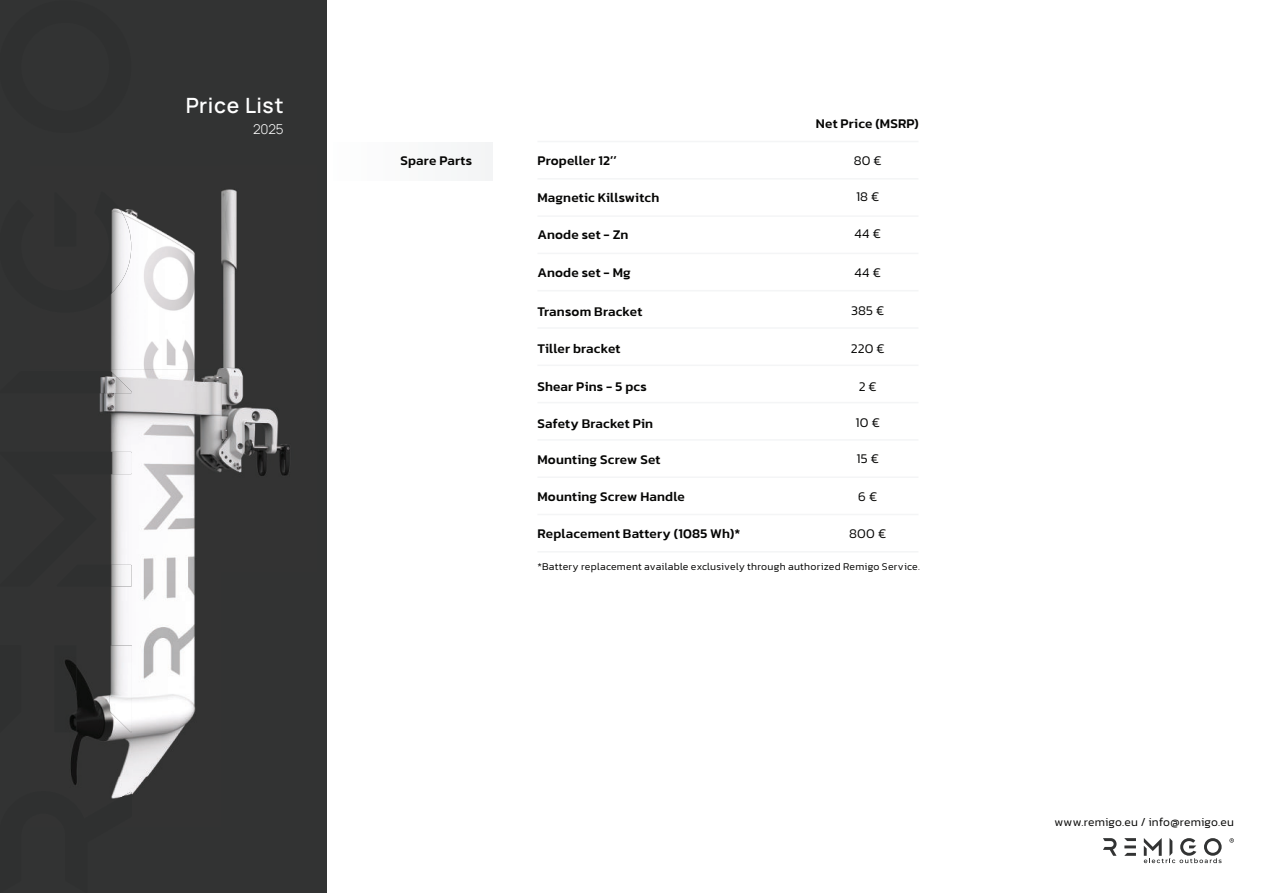
<style>
.page{position:relative;width:1263px;height:893px;background:#fff}
.page>*{position:absolute;margin:0;border:0;box-sizing:border-box;transform-origin:0 0}
.t1{font:600 21px "Manrope";letter-spacing:.025em;color:#fff}
.t2{font:500 13.5px "Kanit";letter-spacing:.015em;color:#050504}
.t3{font:300 13.5px "Kanit";letter-spacing:.015em;color:#050504}
.t4{font:300 13.5px "Manrope";color:#fff}
.t5{font:300 12px "Kanit";letter-spacing:.015em;color:#050504}
.t6{font:300 10.5px "Kanit";letter-spacing:.02em;color:#050504}
</style>
<div class="page">
<div style="left:0;top:0;width:326px;height:893px;background:#323333"></div>
<hr style="left:537px;top:141px;width:381px;height:1px;background:#f4f5f6">
<hr style="left:537px;top:178px;width:381px;height:2px;background:#f4f5f6">
<hr style="left:537px;top:215px;width:381px;height:2px;background:#f4f5f6">
<hr style="left:537px;top:253px;width:381px;height:1px;background:#f4f5f6">
<hr style="left:537px;top:290px;width:381px;height:1px;background:#f4f5f6">
<hr style="left:537px;top:327px;width:381px;height:2px;background:#f4f5f6">
<hr style="left:537px;top:402px;width:381px;height:1px;background:#f4f5f6">
<hr style="left:537px;top:439px;width:381px;height:2px;background:#f4f5f6">
<hr style="left:537px;top:365px;width:381px;height:1px;background:#f4f5f6">
<hr style="left:537px;top:476px;width:381px;height:2px;background:#f4f5f6">
<hr style="left:537px;top:514px;width:381px;height:1px;background:#f4f5f6">
<hr style="left:537px;top:551px;width:381px;height:2px;background:#f4f5f6">
<img style="left:71px;top:189px;width:219px;height:606px">
<img style="left:71px;top:791px;width:61px;height:8px">
<img style="left:110px;top:645px;width:22px;height:87px">
<img style="left:65px;top:645px;width:11px;height:87px">
<img style="left:71px;top:585px;width:61px;height:1px">
<img style="left:71px;top:452px;width:61px;height:133px">
<img style="left:71px;top:371px;width:61px;height:22px">
<img style="left:71px;top:192px;width:60px;height:121px">
<img style="left:71px;top:192px;width:5px;height:54px">
<svg style="left:1103px;top:838px;width:13px;height:18px"></svg>
<svg style="left:1124px;top:838px;width:12px;height:18px"></svg>
<svg style="left:1229px;top:838px;width:5px;height:5px"></svg>
<svg style="left:1144px;top:838px;width:77px;height:25px"></svg>
<h1 class="t1" style="left:186px;top:94px;width:100px">Price List</h1>
<p class="t4" style="left:253px;top:121px;width:32px">2025</p>
<p class="t2" style="left:816px;top:119px;width:104px">Net Price (MSRP)</p>
<p class="t2" style="left:537px;top:155px;width:81px">Propeller 12’’</p>
<p class="t2" style="left:537px;top:192px;width:123px">Magnetic Killswitch</p>
<p class="t2" style="left:537px;top:229px;width:93px">Anode set - Zn</p>
<p class="t2" style="left:401px;top:155px;width:73px">Spare Parts</p>
<p class="t3" style="left:854px;top:155px;width:29px">80 €</p>
<p class="t3" style="left:856px;top:192px;width:25px">18 €</p>
<p class="t3" style="left:854px;top:229px;width:28px">44 €</p>
<p class="t2" style="left:537px;top:268px;width:95px">Anode set - Mg</p>
<p class="t3" style="left:854px;top:267px;width:28px">44 €</p>
<p class="t2" style="left:537px;top:306px;width:106px">Transom Bracket</p>
<p class="t3" style="left:851px;top:306px;width:35px">385 €</p>
<p class="t2" style="left:537px;top:343px;width:84px">Tiller bracket</p>
<p class="t3" style="left:851px;top:343px;width:35px">220 €</p>
<p class="t2" style="left:537px;top:381px;width:111px">Shear Pins - 5 pcs</p>
<p class="t2" style="left:537px;top:418px;width:117px">Safety Bracket Pin</p>
<p class="t3" style="left:859px;top:381px;width:19px">2 €</p>
<p class="t3" style="left:855px;top:418px;width:26px">10 €</p>
<p class="t3" style="left:856px;top:454px;width:24px">15 €</p>
<p class="t3" style="left:858px;top:491px;width:20px">6 €</p>
<p class="t3" style="left:849px;top:528px;width:38px">800 €</p>
<p class="t2" style="left:537px;top:454px;width:124px">Mounting Screw Set</p>
<p class="t2" style="left:537px;top:491px;width:149px">Mounting Screw Handle</p>
<p class="t2" style="left:537px;top:528px;width:204px">Replacement Battery (1085 Wh)*</p>
<p class="t6" style="left:537px;top:563px;width:384px">*Battery replacement available exclusively through authorized Remigo Service.</p>
<p class="t5" style="left:1054px;top:817px;width:181px">www.remigo.eu / info@remigo.eu</p>
</div>
